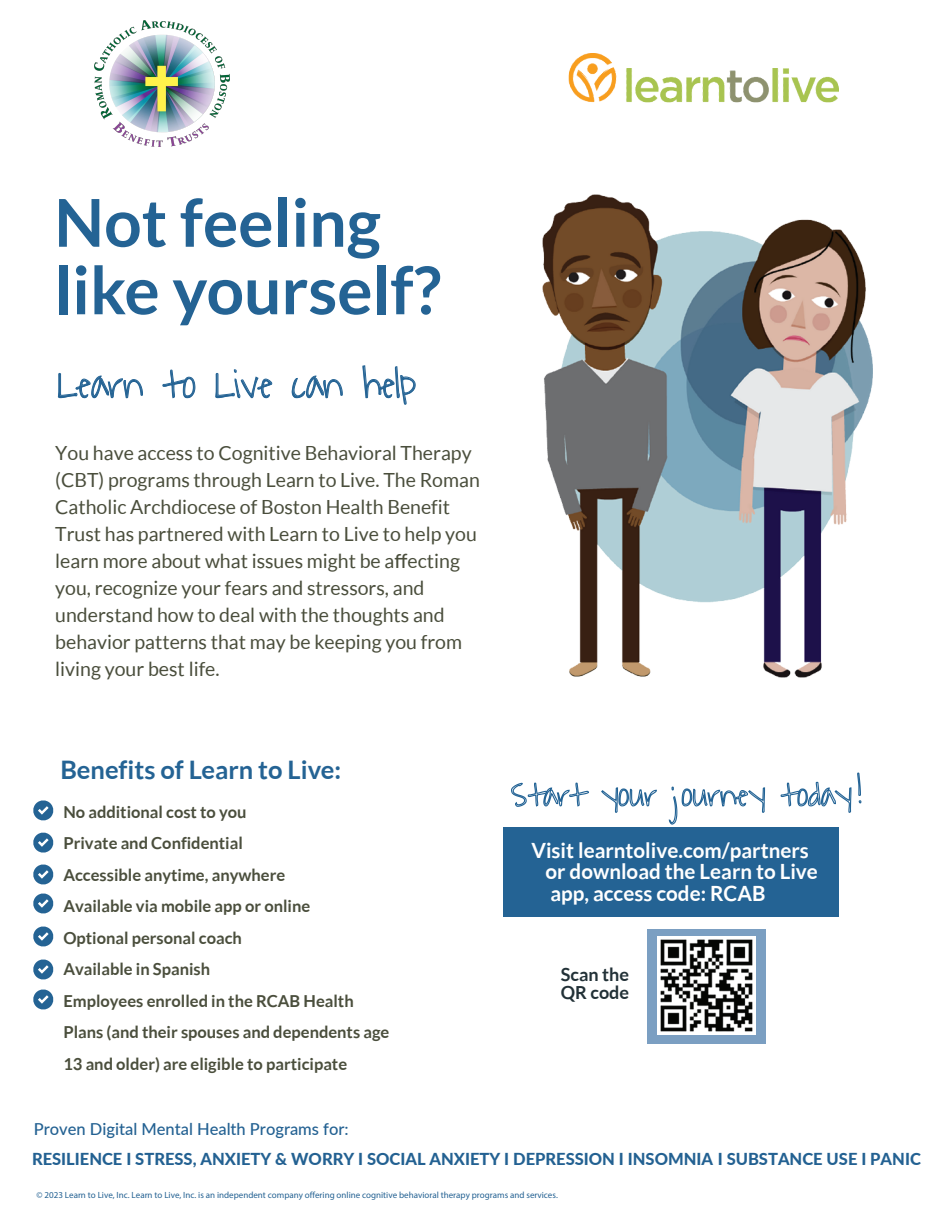
<style>
.page{position:relative;width:945px;height:1215px;background:#fff}
.page>*{position:absolute;margin:0;border:0;box-sizing:border-box;transform-origin:0 0}
.t1{font:700 66px/67.5px "Lato";color:#246394}
.t2{font:42px "Waitingforthe Sunrise";color:#246394}
.t3{font:700 25.5px "Lato";color:#246394}
.t4{font:700 21px/21.8px "Lato";color:#fff}
.t5{font:19.5px/27px "Lato";color:#4a4e3c}
.t6{font:700 18px/18.3px "Lato";color:#223137}
.t7{font:700 16.5px/31.5px "Lato";color:#4a4e3c}
.t8{font:800 16.5px "Lato";color:#236192}
.t9{font:700 16.5px/31.5px "Lato";color:#4a4e3c}
.t10{font:500 16.5px "Lato";color:#236192}
.t11{font:9px "Myriad Pro";color:#236192}
.s1{font-weight:500}
.s2{font-style:inherit}
</style>
<div class="page">
<img style="left:569px;top:54px;width:269px;height:49px">
<svg style="left:58px;top:373px;width:85px;height:26px"></svg>
<svg style="left:162px;top:369px;width:34px;height:30px"></svg>
<svg style="left:215px;top:369px;width:58px;height:30px"></svg>
<svg style="left:292px;top:375px;width:51px;height:24px"></svg>
<svg style="left:362px;top:365px;width:54px;height:40px"></svg>
<div style="left:503px;top:828px;width:336px;height:89px;background:#246394"></div>
<div style="left:647px;top:929px;width:119px;height:114px;background:#7b9fc2"></div>
<img style="left:658px;top:937px;width:97px;height:98px">
<svg style="left:33px;top:832px;width:21px;height:21px"></svg>
<svg style="left:33px;top:864px;width:21px;height:21px"></svg>
<svg style="left:33px;top:989px;width:21px;height:21px"></svg>
<svg style="left:33px;top:800px;width:21px;height:21px"></svg>
<svg style="left:511px;top:782px;width:78px;height:25px"></svg>
<svg style="left:601px;top:787px;width:56px;height:26px"></svg>
<svg style="left:668px;top:786px;width:98px;height:39px"></svg>
<svg style="left:780px;top:772px;width:82px;height:41px"></svg>
<img style="left:543px;top:195px;width:329px;height:483px">
<img style="left:95px;top:21px;width:135px;height:126px">
<svg style="left:33px;top:893px;width:21px;height:21px"></svg>
<svg style="left:33px;top:926px;width:21px;height:21px"></svg>
<svg style="left:33px;top:959px;width:21px;height:21px"></svg>
<h1 class="t1" style="left:54px;top:188px;width:388px">Not feeling like yourself?</h1>
<h2 class="t2" style="left:57px;top:359px;width:361px">Learn to Live can help</h2>
<p class="t5" style="left:55px;top:439px;width:426px">You have access to Cognitive Behavioral Therapy (CBT) programs through Learn to Live. The Roman Catholic Archdiocese of Boston Health Benefit Trust has partnered with Learn to Live to help you learn more about what issues might be a<span class="s1">ff</span>ecting you, recognize your fears and stressors, and understand how to deal with the thoughts and behavior patterns that may be keeping you from living your best life.</p>
<h3 class="t3" style="left:60px;top:755px;width:282px">Benefits of Learn to Live:</h3>
<p class="t7" style="left:63px;top:796px;width:248px">No additional cost to you<br>Private and Confidential<br>Accessible anytime, anywhere<br>Available via mobile app or online</p>
<p class="t9" style="left:63px;top:922px;width:180px">Optional personal coach<br>Available in Spanish</p>
<p class="t7" style="left:63px;top:985px;width:328px">Employees enrolled in the RCAB Health<br>Plans (and their spouses and dependents age<br>13 and older) are eligible to participate</p>
<p class="t4" style="left:546px;top:839px;width:274px;text-indent:-14px">Visit learntolive.com/partners or download the Learn to Live <span class="s2">app</span>, access code: RCAB</p>
<p class="t6" style="left:561px;top:965px;width:70px">Scan the<br>QR code</p>
<p class="t10" style="left:34px;top:1117px;width:316px">Proven Digital Mental Health Programs for:</p>
<p class="t8" style="left:32px;top:1147px;width:890px">RESILIENCE I STRESS, ANXIETY &amp; WORRY I SOCIAL ANXIETY I DEPRESSION I INSOMNIA I SUBSTANCE USE I PANIC</p>
<p class="t11" style="left:37px;top:1189px;width:523px">© 2023 Learn to Live, Inc. Learn to Live, Inc. is an independent company offering online cognitive behavioral therapy programs and services.</p>
</div>
